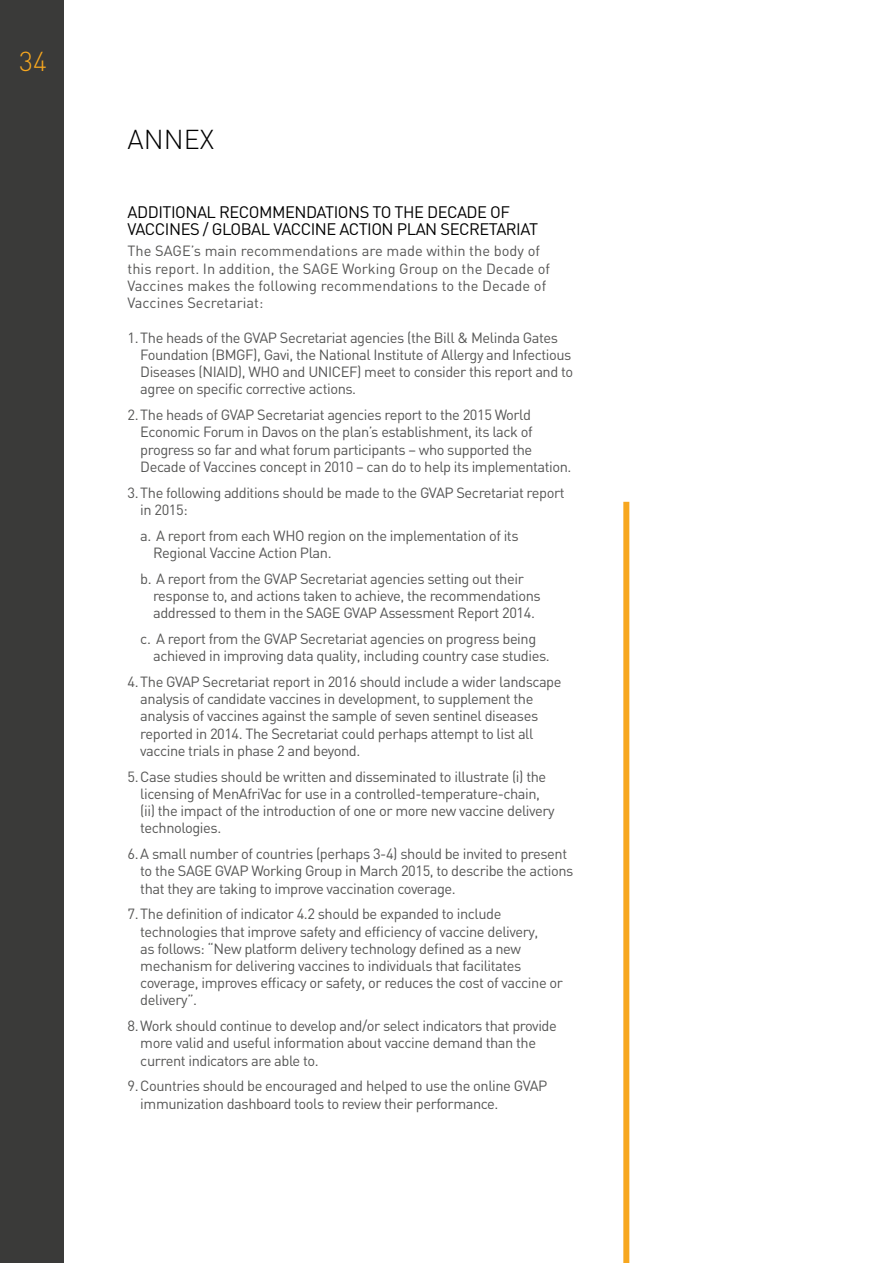
<style>
.page{position:relative;width:893px;height:1263px;background:#fff}
.page>*{position:absolute;margin:0;border:0;box-sizing:border-box;transform-origin:0 0}
.t1{font:300 27px "DIN";color:#000}
.t2{font:300 27px "DIN";color:#f7a71f}
.t3{font:16.5px/17.2px "DIN";letter-spacing:-.03em;color:#000}
.t4{font:14.7px/17.2px "DIN";letter-spacing:-.03em;color:#565655}
.t5{font:14.7px/17.2px "DIN";color:#565655}
</style>
<div class="page">
<div style="left:0;top:0;width:64px;height:1263px;background:#3a3a39"></div>
<div style="left:623px;top:502px;width:6px;height:761px;background:#f7a71f"></div>
<h1 class="t2" style="left:19px;top:44px;width:29px">34</h1>
<h1 class="t1" style="left:128px;top:123px;width:88px">ANNEX</h1>
<p class="t3" style="left:128px;top:203px;width:412px">ADDITIONAL RECOMMENDATIONS TO THE DECADE OF<br>VACCINES / GLOBAL VACCINE ACTION PLAN SECRETARIAT</p>
<p class="t5" style="left:128px;top:242px;width:424px">The SAGE’s main recommendations are made within the body of this report. In addition, the SAGE Working Group on the Decade of Vaccines makes the following recommendations to the Decade of Vaccines Secretariat:</p>
<p class="t4" style="left:140px;top:328px;width:434px;text-indent:-13px">1.The heads of the GVAP Secretariat agencies (the Bill &amp; Melinda Gates Foundation (BMGF), Gavi, the National Institute of Allergy and Infectious Diseases (NIAID), WHO and UNICEF) meet to consider this report and to agree on specific corrective actions.</p>
<p class="t4" style="left:140px;top:406px;width:433px;text-indent:-13px">2.The heads of GVAP Secretariat agencies report to the 2015 World Economic Forum in Davos on the plan’s establishment, its lack of progress so far and what forum participants – who supported the Decade of Vaccines concept in 2010 – can do to help its implementation.</p>
<p class="t4" style="left:140px;top:483px;width:426px;text-indent:-13px">3.The following additions should be made to the GVAP Secretariat report in 2015:</p>
<p class="t4" style="left:153px;top:526px;width:367px;text-indent:-13px">a. A report from each WHO region on the implementation of its<br>Regional Vaccine Action Plan.</p>
<p class="t4" style="left:153px;top:569px;width:389px;text-indent:-13px">b. A report from the GVAP Secretariat agencies setting out their response to, and actions taken to achieve, the recommendations addressed to them in the SAGE GVAP Assessment Report 2014.</p>
<p class="t4" style="left:153px;top:629px;width:398px;text-indent:-13px">c. A report from the GVAP Secretariat agencies on progress being achieved in improving data quality, including country case studies.</p>
<p class="t4" style="left:140px;top:672px;width:423px;text-indent:-13px">4.The GVAP Secretariat report in 2016 should include a wider landscape analysis of candidate vaccines in development, to supplement the analysis of vaccines against the sample of seven sentinel diseases reported in 2014. The Secretariat could perhaps attempt to list all vaccine trials in phase 2 and beyond.</p>
<p class="t4" style="left:140px;top:767px;width:416px;text-indent:-13px">5.Case studies should be written and disseminated to illustrate (i) the licensing of MenAfriVac for use in a controlled-temperature-chain, (ii) the impact of the introduction of one or more new vaccine delivery technologies.</p>
<p class="t4" style="left:140px;top:845px;width:435px;text-indent:-13px">6.A small number of countries (perhaps 3-4) should be invited to present to the SAGE GVAP Working Group in March 2015, to describe the actions that they are taking to improve vaccination coverage.</p>
<p class="t4" style="left:140px;top:905px;width:424px;text-indent:-13px">7.The definition of indicator 4.2 should be expanded to include technologies that improve safety and efficiency of vaccine delivery,<br>as follows: “New platform delivery technology defined as a new mechanism for delivering vaccines to individuals that facilitates coverage, improves efficacy or safety, or reduces the cost of vaccine or delivery”.</p>
<p class="t4" style="left:140px;top:1017px;width:418px;text-indent:-13px">8.Work should continue to develop and/or select indicators that provide more valid and useful information about vaccine demand than the current indicators are able to.</p>
<p class="t4" style="left:140px;top:1077px;width:409px;text-indent:-13px">9.Countries should be encouraged and helped to use the online GVAP immunization dashboard tools to review their performance.</p>
</div>
